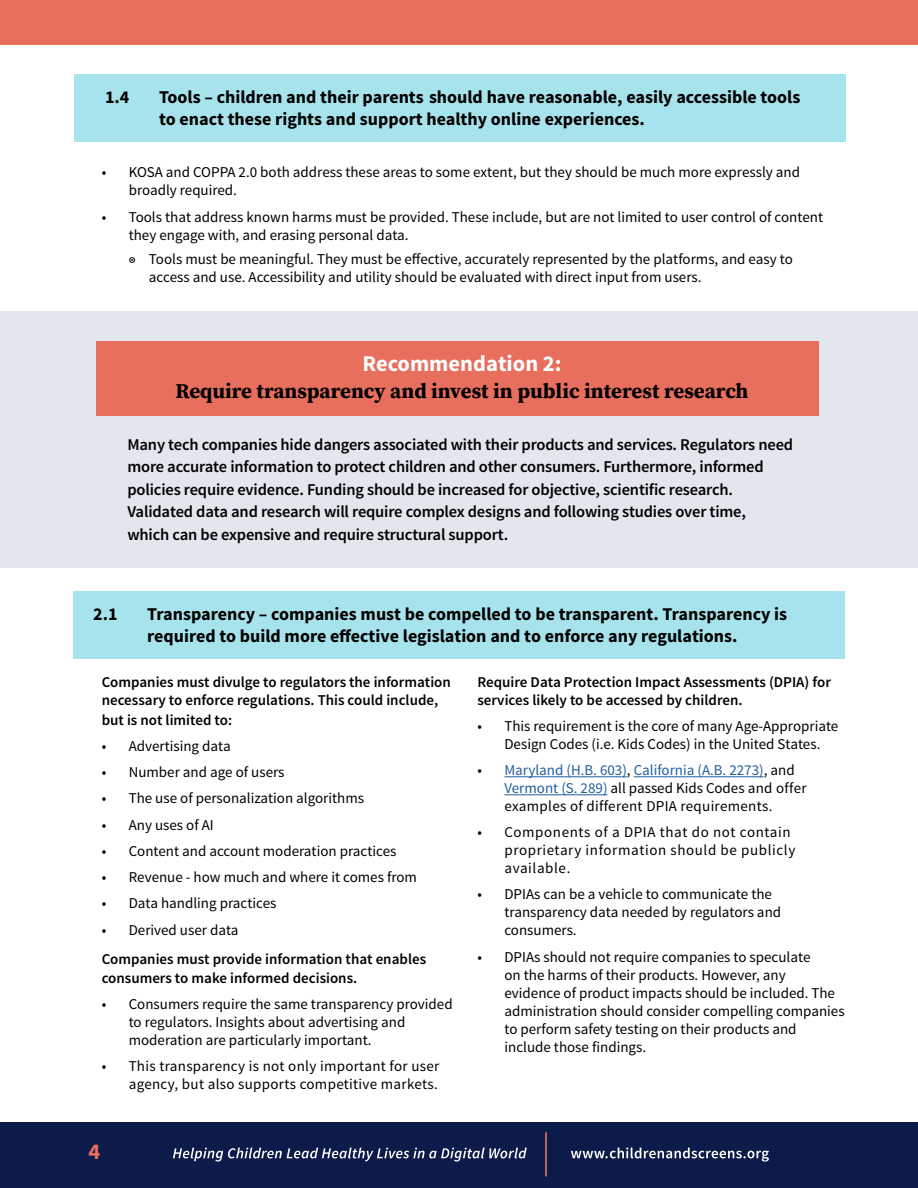
<style>
.page{position:relative;width:918px;height:1188px;background:#fff}
.page>*{position:absolute;margin:0;border:0;box-sizing:border-box;transform-origin:0 0}
.t1{font:700 22.5px "Source Sans Pro";color:#fff}
.t2{font:700 22.5px "Source Sans Pro";color:#e86e5e}
.t3{font:21px "Source Serif Variable";color:#000}
.t4{font:700 18px/22.5px "Source Sans Pro";color:#000}
.t5{font:600 16.5px/22.5px "Source Sans Pro";letter-spacing:-.01em;color:#000}
.t6{font:15px/18px "Source Sans Pro";color:#000}
.t7{font:600 15px/18px "Source Sans Pro";color:#000}
.t8{font:15px/18px "Source Sans Pro";letter-spacing:.02em;color:#000;text-align:right}
.t9{font:15px/18px "Source Sans Pro";letter-spacing:.04em;color:#000}
.s1{font-weight:600}
.s2{color:#215e9e}
</style>
<div class="page">
<div style="left:0;top:1122px;width:918px;height:66px;background:#0d1b4a"></div>
<svg style="left:173px;top:1148px;width:354px;height:14px"></svg>
<svg style="left:571px;top:1148px;width:198px;height:14px"></svg>
<hr style="left:545px;top:1132px;width:2px;height:44px;background:#e86e5e">
<div style="left:0;top:0;width:918px;height:44px;background:#e86e5e"></div>
<div style="left:73px;top:591px;width:772px;height:68px;background:#a7e3ec"></div>
<hr style="left:504px;top:776px;width:123px;height:1px;background:#215e9e">
<hr style="left:634px;top:776px;width:130px;height:1px;background:#215e9e">
<hr style="left:504px;top:794px;width:104px;height:1px;background:#215e9e">
<div style="left:74px;top:74px;width:771px;height:68px;background:#a7e3ec"></div>
<div style="left:0;top:312px;width:918px;height:256px;background:#e4e6ed"></div>
<div style="left:97px;top:341px;width:722px;height:75px;background:#e86e5e"></div>
<p class="t4" style="left:105px;top:86px;width:26px">1.4</p>
<p class="t4" style="left:159px;top:86px;width:643px">Tools – children and their parents should have reasonable, easily accessible tools to enact these rights and support healthy online experiences.</p>
<p class="t6" style="left:129px;top:164px;width:673px;text-indent:-27px">• KOSA and COPPA 2.0 both address these areas to some extent, but they should be much more expressly and broadly required.</p>
<p class="t6" style="left:129px;top:208px;width:696px;text-indent:-27px">• Tools that address known harms must be provided. These include, but are not limited to user control of content they engage with, and erasing personal data.</p>
<p class="t6" style="left:149px;top:251px;width:645px;text-indent:-20px"><span class="s1">◉</span> Tools must be meaningful. They must be effective, accurately represented by the platforms, and easy to access and use. Accessibility and utility should be evaluated with direct input from users.</p>
<h1 class="t1" style="left:362px;top:349px;width:201px">Recommendation 2:</h1>
<h2 class="t3" style="left:175px;top:377px;width:575px">Require transparency and invest in public interest research</h2>
<p class="t5" style="left:127px;top:434px;width:667px">Many tech companies hide dangers associated with their products and services. Regulators need more accurate information to protect children and other consumers. Furthermore, informed policies require evidence. Funding should be increased for objective, scientific research.<br>Validated data and research will require complex designs and following studies over time,<br>which can be expensive and require structural support.</p>
<p class="t4" style="left:93px;top:603px;width:26px">2.1</p>
<p class="t4" style="left:147px;top:603px;width:641px">Transparency – companies must be compelled to be transparent. Transparency is required to build more effective legislation and to enforce any regulations.</p>
<p class="t7" style="left:102px;top:674px;width:351px">Companies must divulge to regulators the information necessary to enforce regulations. This could include,</p>
<p class="t7" style="left:102px;top:712px;width:132px">but is not limited to:</p>
<p class="t6" style="left:102px;top:738px;width:130px">• Advertising data</p>
<p class="t6" style="left:102px;top:764px;width:184px">• Number and age of users</p>
<p class="t6" style="left:102px;top:790px;width:264px">• The use of personalization algorithms</p>
<p class="t6" style="left:102px;top:816px;width:113px">• Any uses of AI</p>
<p class="t6" style="left:102px;top:842px;width:296px">• Content and account moderation practices</p>
<p class="t6" style="left:102px;top:868px;width:317px">• Revenue - how much and where it comes from</p>
<p class="t6" style="left:102px;top:894px;width:176px">• Data handling practices</p>
<p class="t6" style="left:102px;top:922px;width:138px">• Derived user data</p>
<p class="t7" style="left:102px;top:949px;width:326px;line-height:19.5px">Companies must provide information that enables consumers to make informed decisions.</p>
<p class="t6" style="left:129px;top:996px;width:325px;text-indent:-27px">• Consumers require the same transparency provided to regulators. Insights about advertising and moderation are particularly important.</p>
<p class="t8" style="left:102px;top:1058px;width:339px">• This transparency is not only important for user agency, but also supports competitive markets.</p>
<h1 class="t2" style="left:89px;top:1137px;width:13px">4</h1>
<p class="t7" style="left:477px;top:674px;width:355px">Require Data Protection Impact Assessments (DPIA) for services likely to be accessed by children.</p>
<p class="t6" style="left:504px;top:717px;width:335px;text-indent:-27px">• This requirement is the core of many Age-Appropriate<br>Design Codes (i.e. Kids Codes) in the United States.</p>
<p class="t6" style="left:504px;top:762px;width:304px;text-indent:-27px">• <span class="s2">Maryland (H.B. 603)</span>, <span class="s2">California (A.B. 2273)</span>, and<br><span class="s2">Vermont (S. 289)</span> all passed Kids Codes and offer examples of different DPIA requirements.</p>
<p class="t9" style="left:504px;top:824px;width:292px;text-indent:-27px">• Components of a DPIA that do not contain proprietary information should be publicly available.</p>
<p class="t6" style="left:504px;top:886px;width:278px;text-indent:-27px">• DPIAs can be a vehicle to communicate the transparency data needed by regulators and consumers.</p>
<p class="t6" style="left:504px;top:948px;width:342px;text-indent:-27px">• DPIAs should not require companies to speculate<br>on the harms of their products. However, any evidence of product impacts should be included. The administration should consider compelling companies to perform safety testing on their products and include those findings.</p>
</div>
